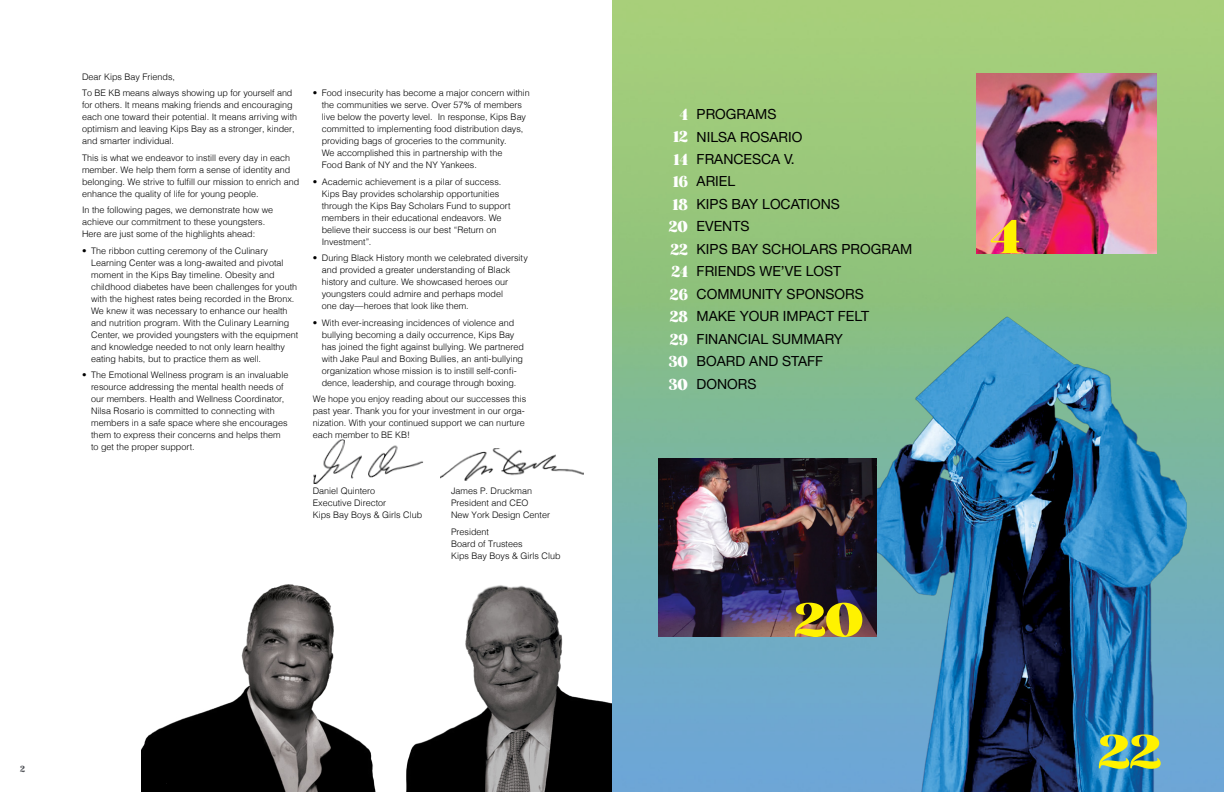
<style>
.page{position:relative;width:1224px;height:792px;background:#fff}
.page>*{position:absolute;margin:0;border:0;box-sizing:border-box;transform-origin:0 0}
.t1{font:48px "Simplify";color:#fff200;scale:1.25 1}
.t2{font:16px/22.5px "Simplify";color:#fff;text-align:right}
.t3{font:14px/22.5px "Helvetica Neue";color:#000}
.t4{font:14px "Helvetica Neue";color:#000}
.t5{font:300 9px/12px "Helvetica";color:#000}
.t6{font:9px "Simplify";color:#54565b}
.s1{font-style:inherit}
</style>
<div class="page">
<img style="left:612px;top:0;width:612px;height:792px">
<img style="left:859px;top:316px;width:327px;height:476px">
<img style="left:313px;top:439px;width:110px;height:45px">
<img style="left:440px;top:448px;width:144px;height:33px">
<img style="left:141px;top:584px;width:235px;height:208px">
<img style="left:407px;top:585px;width:205px;height:207px">
<img style="left:977px;top:73px;width:180px;height:180px">
<img style="left:659px;top:459px;width:217px;height:177px">
<p class="t5" style="left:82px;top:68px;width:212px;line-height:16.5px">Dear Kips Bay Friends,<br>To BE KB means always showing up for yourself and</p>
<p class="t5" style="left:82px;top:98px;width:217px">for others. It means making friends and encouraging each one toward their potential. It means arriving with optimism and leaving Kips Bay as a stronger, kinder, and smarter individual.</p>
<p class="t5" style="left:82px;top:151px;width:219px">This is what we endeavor to instill every day in each member. We help them form a sense of identity and belonging. We strive to fulfill our mission to enrich and enhance the quality of life for young people.</p>
<p class="t5" style="left:82px;top:203px;width:193px">In the following pages, we demonstrate how we achieve our commitment to these youngsters.<br>Here are just some of the highlights ahead:</p>
<p class="t5" style="left:91px;top:244px;width:209px;text-indent:-9px">• The ribbon cutting ceremony of the Culinary Learning Center was a long-awaited and pivotal moment in the Kips Bay timeline. Obesity and childhood diabetes have been challenges for youth with the highest rates being recorded in the Bronx.<br>We knew it was necessary to enhance our health and nutrition program. With the Culinary Learning Center, we provided youngsters with the equipment and knowledge needed to not only learn healthy eating habits, but to practice them as well.</p>
<p class="t5" style="left:91px;top:368px;width:199px;text-indent:-9px">• The Emotional Wellness program is an invaluable resource addressing the mental health needs of our members. Health and Wellness Coordinator, Nilsa Rosario is committed to connecting with members in a safe space where she encourages them to express their concerns and helps them to get the proper support.</p>
<p class="t5" style="left:322px;top:86px;width:210px;text-indent:-9px">• Food insecurity has become a major concern within the communities we serve. Over 57% of members live below the poverty level. In response, Kips Bay committed to implementing food distribution days, providing bags of groceries to the community.<br>We accomplished this in partnership with the<br>Food Bank of NY and the NY Yankees.</p>
<p class="t5" style="left:322px;top:175px;width:190px;text-indent:-9px">• Academic achievement is a pilar of success.<br>Kips Bay provides scholarship opportunities through the Kips Bay Scholars Fund to support members in their educational endeavors. We believe their success is our best “Return on Investment”.</p>
<p class="t5" style="left:322px;top:251px;width:208px;text-indent:-9px">• During Black History month we celebrated diversity and provided a greater understanding of Black history and culture. We showcased heroes our youngsters could admire and perhaps model<br>one day—heroes that look like them.</p>
<p class="t5" style="left:322px;top:316px;width:204px;text-indent:-9px">• With ever-increasing incidences of violence and bullying becoming a daily occurrence, Kips Bay has joined the fight against bullying. We partnered with Jake Paul and Boxing Bullies, an anti-bullying organization whose mission is to instill self-confi&shy;dence, leadership, and courage through boxing.</p>
<p class="t5" style="left:313px;top:392px;width:215px">We hope you enjoy reading about our successes this past year. Thank you for your investment in our orga&shy;nization. With your continued support we can nurture each member to BE KB!</p>
<p class="t5" style="left:313px;top:485px;width:111px">Daniel Quintero<br>Executive Director<br>Kips Bay Boys &amp; Girls Club</p>
<p class="t5" style="left:451px;top:485px;width:101px">James P. Druckman<br>President and CEO<br>New York Design Center</p>
<p class="t5" style="left:451px;top:525px;width:111px">President<br>Board of Trustees<br>Kips Bay Boys &amp; Girls Club</p>
<p class="t6" style="left:20px;top:763px;width:6px">2</p>
<h2 class="t2" style="left:669px;top:104px;width:21px">4<br>12<br>14<br>16<br>18<br>20<br>22<br>24<br>26<br>28<br>29<br>30<br>30</h2>
<h3 class="t3" style="left:697px;top:103px;width:145px">PROGRAMS<br>NILSA ROSARIO<br>FRANCESCA V.<br>ARIEL<br>KIPS BAY LOCATIONS</h3>
<h3 class="t4" style="left:697px;top:216px;width:54px">EVENTS</h3>
<h3 class="t3" style="left:697px;top:238px;width:217px">KIPS BAY SCHOLARS PROGRAM<br>FRIENDS WE’V<span class="s1">E</span> LOST<br>COMMUNITY SPONSORS</h3>
<h3 class="t4" style="left:697px;top:306px;width:174px">MAKE YOUR IMPACT FELT</h3>
<h3 class="t3" style="left:697px;top:328px;width:148px">FINANCIAL SUMMARY<br>BOARD AND STAFF<br>DONORS</h3>
<h1 class="t1" style="left:989px;top:210px;width:27px">4</h1>
<h1 class="t1" style="left:794px;top:593px;width:58px">20</h1>
<h1 class="t1" style="left:1098px;top:725px;width:53px">22</h1>
</div>
